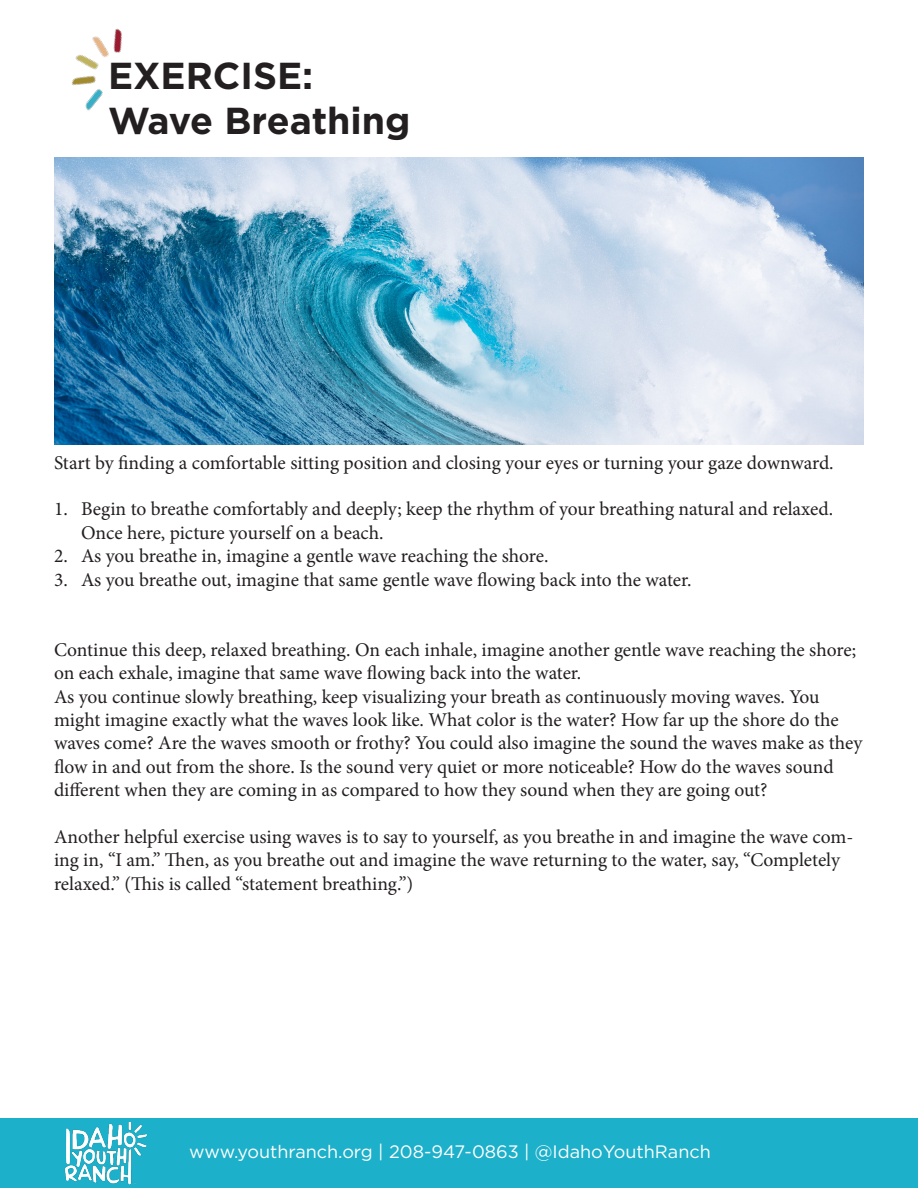
<style>
.page{position:relative;width:918px;height:1188px;background:#fff}
.page>*{position:absolute;margin:0;border:0;box-sizing:border-box;transform-origin:0 0}
.t1{font:700 37.5px "Gotham";color:#231f20}
.t2{font:19.5px/23.4px "Minion Pro";letter-spacing:-.005em;color:#231f20}
.t3{font:18px "Gotham";color:#fff}
</style>
<div class="page">
<img style="left:71px;top:28px;width:51px;height:83px">
<div style="left:0;top:1118px;width:918px;height:70px;background:#1cb0ca"></div>
<img style="left:65px;top:1122px;width:82px;height:63px">
<img style="left:54px;top:157px;width:810px;height:288px">
<p class="t1" style="left:108px;top:51px;width:207px">EXERCISE:</p>
<p class="t1" style="left:108px;top:96px;width:304px">Wave Breathing</p>
<p class="t2" style="left:54px;top:451px;width:781px">Start by finding a comfortable sitting position and closing your eyes or turning your gaze downward.</p>
<p class="t2" style="left:81px;top:498px;width:754px;text-indent:-27px">1. Begin to breathe comfortably and deeply; keep the rhythm of your breathing natural and relaxed.<br>Once here, picture yourself on a beach.</p>
<p class="t2" style="left:54px;top:544px;width:496px">2. As you breathe in, imagine a gentle wave reaching the shore.</p>
<p class="t2" style="left:54px;top:568px;width:639px">3. As you breathe out, imagine that same gentle wave flowing back into the water.</p>
<p class="t2" style="left:54px;top:638px;width:804px">Continue this deep, relaxed breathing. On each inhale, imagine another gentle wave reaching the shore; on each exhale, imagine that same wave flowing back into the water.</p>
<p class="t2" style="left:54px;top:685px;width:810px">As you continue slowly breathing, keep visualizing your breath as continuously moving waves. You might imagine exactly what the waves look like. What color is the water? How far up the shore do the waves come? Are the waves smooth or frothy? You could also imagine the sound the waves make as they flow in and out from the shore. Is the sound very quiet or more noticeable? How do the waves sound different when they are coming in as compared to how they sound when they are going out?</p>
<p class="t2" style="left:54px;top:825px;width:801px">Another helpful exercise using waves is to say to yourself, as you breathe in and imagine the wave com&shy;ing in, “I am.” Then, as you breathe out and imagine the wave returning to the water, say, “Completely relaxed.” (This is called “statement breathing.”)</p>
<p class="t3" style="left:189px;top:1141px;width:523px">www.youthranch.org | 208-947-0863 | @IdahoYouthRanch</p>
</div>
